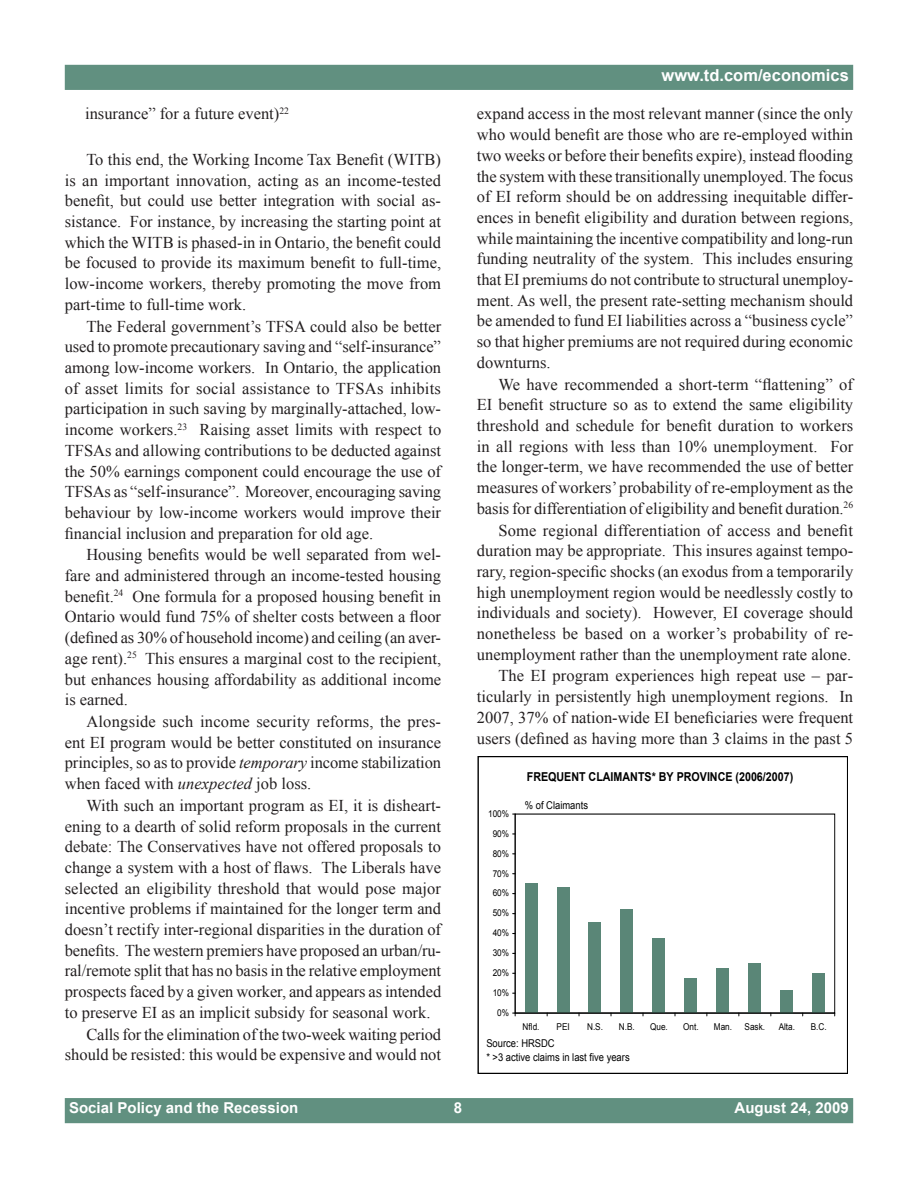
<style>
.page{position:relative;width:918px;height:1188px;background:#fff}
.page>*{position:absolute;margin:0;border:0;box-sizing:border-box;transform-origin:0 0}
.para{font:16.5px/20.7px "Times New Roman";color:#231f20;text-align:justify}
.para_-_bullets{font:16.5px "Times New Roman";color:#231f20}
.t1{font:700 16.5px "Arial";color:#fff}
.t2{font:700 15px "Arial";color:#fff}
.t3{font:700 12.3px "Arial";color:#000;scale:.87 1}
.t4{font:10.8px/13.5px "Arial";color:#000;scale:.87 1}
.t5{font:9.45px "Arial";color:#000;scale:.87 1}
.s1{font-style:italic}
</style>
<div class="page">
<div style="left:65px;top:1098px;width:788px;height:25px;background:#619080"></div>
<div style="left:65px;top:65px;width:788px;height:25px;background:#619080"></div>
<svg style="left:477px;top:756px;width:359px;height:318px"></svg>
<div style="left:525px;top:884px;width:13px;height:129px;background:#5a8677"></div>
<div style="left:557px;top:888px;width:12px;height:125px;background:#5a8677"></div>
<div style="left:589px;top:923px;width:12px;height:90px;background:#5a8677"></div>
<div style="left:621px;top:910px;width:12px;height:103px;background:#5a8677"></div>
<div style="left:653px;top:939px;width:12px;height:74px;background:#5a8677"></div>
<div style="left:685px;top:978px;width:12px;height:35px;background:#5a8677"></div>
<div style="left:716px;top:968px;width:13px;height:45px;background:#5a8677"></div>
<div style="left:748px;top:963px;width:13px;height:50px;background:#5a8677"></div>
<div style="left:780px;top:990px;width:13px;height:23px;background:#5a8677"></div>
<div style="left:812px;top:974px;width:13px;height:39px;background:#5a8677"></div>
<hr style="left:515px;top:814px;width:1px;height:199px;background:#000">
<hr style="left:515px;top:1013px;width:320px;height:1px;background:#000">
<div style="left:478px;top:756px;width:370px;height:318px;border:1px solid #000"></div>
<p class="para_-_bullets" style="left:85px;top:103px;width:205px">insurance” for a future event)<sup>22</sup></p>
<p class="para" style="left:65px;top:149px;width:378px;text-indent:22px">To this end, the Working Income Tax Benefit (WITB) is an important innovation, acting as an income-tested benefit, but could use better integration with social as&shy;sistance. For instance, by increasing the starting point at which the WITB is phased-in in Ontario, the benefit could be focused to provide its maximum benefit to full-time, low-income workers, thereby promoting the move from part-time to full-time work.</p>
<p class="para" style="left:65px;top:315px;width:378px;text-indent:22px">The Federal government’s TFSA could also be better used to promote precautionary saving and “self-insurance” among low-income workers. In Ontario, the application of asset limits for social assistance to TFSAs inhibits participation in such saving by marginally-attached, low&shy;income workers.<sup>23</sup> Raising asset limits with respect to TFSAs and allowing contributions to be deducted against the 50% earnings component could encourage the use of TFSAs as “self-insurance”. Moreover, encouraging saving behaviour by low-income workers would improve their financial inclusion and preparation for old age.</p>
<p class="para" style="left:65px;top:544px;width:378px;text-indent:22px">Housing benefits would be well separated from wel&shy;fare and administered through an income-tested housing benefit.<sup>24</sup> One formula for a proposed housing benefit in Ontario would fund 75% of shelter costs between a floor (defined as 30% of household income) and ceiling (an aver&shy;age rent).<sup>25</sup> This ensures a marginal cost to the recipient, but enhances housing affordability as additional income is earned.</p>
<p class="para" style="left:65px;top:711px;width:378px;text-indent:22px">Alongside such income security reforms, the pres&shy;ent EI program would be better constituted on insurance principles, so as to provide <span class="s1">temporary</span> income stabilization when faced with <span class="s1">unexpected</span> job loss.</p>
<p class="para" style="left:65px;top:795px;width:378px;text-indent:22px">With such an important program as EI, it is disheart&shy;ening to a dearth of solid reform proposals in the current debate: The Conservatives have not offered proposals to change a system with a host of flaws. The Liberals have selected an eligibility threshold that would pose major incentive problems if maintained for the longer term and doesn’t rectify inter-regional disparities in the duration of benefits. The western premiers have proposed an urban/ru&shy;ral/remote split that has no basis in the relative employment prospects faced by a given worker, and appears as intended to preserve EI as an implicit subsidy for seasonal work.</p>
<p class="para" style="left:65px;top:1023px;width:378px;text-align:right">Calls for the elimination of the two-week waiting period should be resisted: this would be expensive and would not</p>
<p class="t1" style="left:662px;top:64px;width:189px">www.td.com/economics</p>
<p class="para" style="left:477px;top:103px;width:378px">expand access in the most relevant manner (since the only who would benefit are those who are re-employed within two weeks or before their benefits expire), instead flooding the system with these transitionally unemployed. The focus of EI reform should be on addressing inequitable differ&shy;ences in benefit eligibility and duration between regions, while maintaining the incentive compatibility and long-run funding neutrality of the system. This includes ensuring that EI premiums do not contribute to structural unemploy&shy;ment. As well, the present rate-setting mechanism should be amended to fund EI liabilities across a “business cycle” so that higher premiums are not required during economic downturns.</p>
<p class="para" style="left:477px;top:373px;width:378px;text-indent:22px">We have recommended a short-term “flattening” of EI benefit structure so as to extend the same eligibility threshold and schedule for benefit duration to workers in all regions with less than 10% unemployment. For the longer-term, we have recommended the use of better measures of workers’ probability of re-employment as the basis for differentiation of eligibility and benefit duration.<sup>26</sup></p>
<p class="para" style="left:477px;top:519px;width:378px;text-indent:22px">Some regional differentiation of access and benefit duration may be appropriate. This insures against tempo&shy;rary, region-specific shocks (an exodus from a temporarily high unemployment region would be needlessly costly to individuals and society). However, EI coverage should nonetheless be based on a worker’s probability of re&shy;unemployment rather than the unemployment rate alone.</p>
<p class="para" style="left:477px;top:665px;width:378px;text-indent:22px">The EI program experiences high repeat use – par&shy;ticularly in persistently high unemployment regions. In 2007, 37% of nation-wide EI beneficiaries were frequent users (defined as having more than 3 claims in the past 5</p>
<p class="t3" style="left:527px;top:769px;width:308px">FREQUENT CLAIMANTS* BY PROVINCE (2006/2007)</p>
<p class="t5" style="left:488px;top:807px;width:26px">100%</p>
<p class="t5" style="left:493px;top:827px;width:20px">90%</p>
<p class="t5" style="left:493px;top:847px;width:20px">80%</p>
<p class="t5" style="left:493px;top:867px;width:20px">70%</p>
<p class="t5" style="left:493px;top:887px;width:20px">60%</p>
<p class="t5" style="left:493px;top:907px;width:20px">50%</p>
<p class="t5" style="left:493px;top:927px;width:20px">40%</p>
<p class="t5" style="left:493px;top:947px;width:20px">30%</p>
<p class="t5" style="left:493px;top:967px;width:20px">20%</p>
<p class="t5" style="left:493px;top:987px;width:20px">10%</p>
<p class="t5" style="left:497px;top:1006px;width:15px">0%</p>
<p class="t4" style="left:525px;top:798px;width:74px">% of Claimants</p>
<p class="t5" style="left:523px;top:1020px;width:21px">Nfld.</p>
<p class="t5" style="left:557px;top:1020px;width:17px">PEI</p>
<p class="t5" style="left:587px;top:1020px;width:20px">N.S.</p>
<p class="t5" style="left:619px;top:1020px;width:20px">N.B.</p>
<p class="t5" style="left:650px;top:1020px;width:22px">Que.</p>
<p class="t5" style="left:683px;top:1020px;width:19px">Ont.</p>
<p class="t5" style="left:714px;top:1020px;width:22px">Man.</p>
<p class="t5" style="left:745px;top:1020px;width:25px">Sask.</p>
<p class="t5" style="left:779px;top:1020px;width:20px">Alta.</p>
<p class="t5" style="left:811px;top:1020px;width:20px">B.C.</p>
<p class="t4" style="left:486px;top:1037px;width:166px">Source: HRSDC<br>* &gt;3 active claims in last five years</p>
<p class="t2" style="left:69px;top:1098px;width:231px">Social Policy and the Recession</p>
<p class="t2" style="left:454px;top:1098px;width:10px">8</p>
<p class="t2" style="left:735px;top:1098px;width:116px">August 24, 2009</p>
</div>
